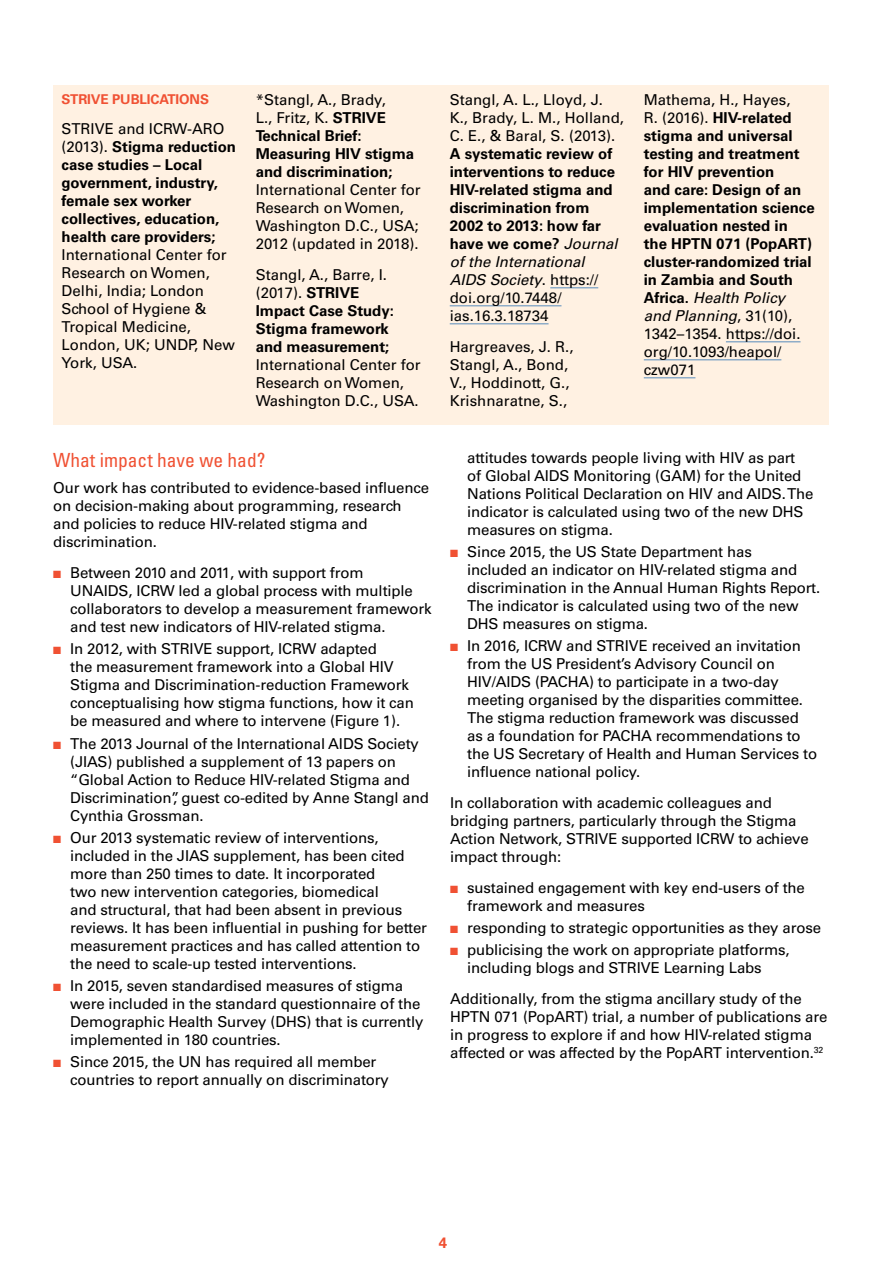
<style>
.page{position:relative;width:893px;height:1263px;background:#fff}
.page>*{position:absolute;margin:0;border:0;box-sizing:border-box;transform-origin:0 0}
.t1{font:condensed 19.5px "Univers";color:#f05133}
.t2{font:15px/18px "Univers";letter-spacing:-.01em;color:#000}
.t3{font:700 15px/18px "Univers";color:#000}
.t4{font:700 15px "Univers";color:#f05133}
.t5{font:700 13.5px "Univers";letter-spacing:-.01em;color:#f05133}
.s1{font-weight:400}
.s2{color:#f05133}
.s3{font-weight:400;font-style:italic}
</style>
<div class="page">
<div style="left:53px;top:85px;width:775px;height:340px;background:#fff1e2"></div>
<hr style="left:550px;top:288px;width:48px;height:1px;background:#578bbc">
<hr style="left:450px;top:306px;width:111px;height:1px;background:#578bbc">
<hr style="left:450px;top:324px;width:99px;height:1px;background:#578bbc">
<hr style="left:726px;top:342px;width:74px;height:1px;background:#578bbc">
<hr style="left:644px;top:360px;width:137px;height:1px;background:#578bbc">
<hr style="left:644px;top:378px;width:51px;height:1px;background:#578bbc">
<p class="t5" style="left:62px;top:91px;width:147px">STRIVE publications</p>
<p class="t3" style="left:62px;top:120px;width:176px"><span class="s1">STRIVE and ICRW-ARO (2013).</span> Stigma reduction case studies – Local government, industry, female sex worker collectives, education, health care providers;</p>
<p class="t2" style="left:62px;top:246px;width:175px">International Center for<br>Research on Women,<br>Delhi, India; London<br>School of Hygiene &amp;<br>Tropical Medicine,<br>London, UK; UNDP, New<br>York, USA.</p>
<p class="t3" style="left:256px;top:91px;width:160px"><span class="s1">*Stangl, A., Brady,<br>L., Fritz, K.</span> STRIVE<br>Technical Brief:<br>Measuring HIV stigma and discrimination;</p>
<p class="t2" style="left:256px;top:181px;width:167px">International Center for<br>Research on Women,<br>Washington D.C., USA;<br>2012 (updated in 2018).</p>
<p class="t3" style="left:256px;top:265px;width:140px"><span class="s1">Stangl, A., Barre, I. (2017).</span> STRIVE<br>Impact Case Study:<br>Stigma framework and measurement;</p>
<p class="t2" style="left:256px;top:355px;width:167px">International Center for<br>Research on Women,<br>Washington D.C., USA.</p>
<h1 class="t1" style="left:53px;top:448px;width:214px">What impact have we had?</h1>
<p class="t2" style="left:53px;top:479px;width:377px">Our work has contributed to evidence-based influence on decision-making about programming, research and policies to reduce HIV-related stigma and discrimination.</p>
<p class="t2" style="left:70px;top:564px;width:363px;text-indent:-17px"><span class="s2">■</span> Between 2010 and 2011, with support from<br>UNAIDS, ICRW led a global process with multiple collaborators to develop a measurement framework and test new indicators of HIV-related stigma.</p>
<p class="t2" style="left:70px;top:640px;width:345px;text-indent:-17px"><span class="s2">■</span> In 2012, with STRIVE support, ICRW adapted<br>the measurement framework into a Global HIV Stigma and Discrimination-reduction Framework conceptualising how stigma functions, how it can be measured and where to intervene (Figure 1).</p>
<p class="t2" style="left:70px;top:734px;width:360px;text-indent:-17px"><span class="s2">■</span> The 2013 Journal of the International AIDS Society (JIAS) published a supplement of 13 papers on “Global Action to Reduce HIV-related Stigma and Discrimination”, guest co-edited by Anne Stangl and Cynthia Grossman.</p>
<p class="t2" style="left:70px;top:829px;width:358px;text-indent:-17px"><span class="s2">■</span> Our 2013 systematic review of interventions, included in the JIAS supplement, has been cited more than 250 times to date. It incorporated<br>two new intervention categories, biomedical<br>and structural, that had been absent in previous reviews. It has been influential in pushing for better measurement practices and has called attention to the need to scale-up tested interventions.</p>
<p class="t2" style="left:70px;top:977px;width:355px;text-indent:-17px"><span class="s2">■</span> In 2015, seven standardised measures of stigma were included in the standard questionnaire of the Demographic Health Survey (DHS) that is currently implemented in 180 countries.</p>
<p class="t2" style="left:70px;top:1053px;width:320px;text-indent:-17px"><span class="s2">■</span> Since 2015, the UN has required all member countries to report annually on discriminatory</p>
<p class="t2" style="left:450px;top:91px;width:176px">Stangl, A. L., Lloyd, J.<br>K., Brady, L. M., Holland,<br>C. E., &amp; Baral, S. (2013).</p>
<p class="t3" style="left:450px;top:145px;width:170px">A systematic review of interventions to reduce<br>HIV-related stigma and discrimination from<br>2002 to 2013: how far have we come? <span class="s3">Journal of the International<br>AIDS Society</span><span class="s1">. https:// doi.org/10.7448/ ias.16.3.18734</span></p>
<p class="t2" style="left:450px;top:337px;width:125px">Hargreaves, J. R.,<br>Stangl, A., Bond,<br>V., Hoddinott, G.,<br>Krishnaratne, S.,</p>
<p class="t3" style="left:644px;top:91px;width:172px"><span class="s1">Mathema, H., Hayes,<br>R. (2016).</span> HIV-related stigma and universal testing and treatment for HIV prevention<br>and care: Design of an implementation science evaluation nested in the HPTN 071 (PopART) cluster-randomized trial in Zambia and South<br>Africa. <span class="s3">Health Policy and Planning</span><span class="s1">, 31(10),<br>1342–1354. https://doi. org/10.1093/heapol/ czw071</span></p>
<p class="t2" style="left:467px;top:448px;width:348px">attitudes towards people living with HIV as part<br>of Global AIDS Monitoring (GAM) for the United Nations Political Declaration on HIV and AIDS. The indicator is calculated using two of the new DHS measures on stigma.</p>
<p class="t2" style="left:467px;top:543px;width:355px;text-indent:-17px"><span class="s2">■</span> Since 2015, the US State Department has<br>included an indicator on HIV-related stigma and discrimination in the Annual Human Rights Report.<br>The indicator is calculated using two of the new DHS measures on stigma.</p>
<p class="t2" style="left:467px;top:637px;width:351px;text-indent:-17px"><span class="s2">■</span> In 2016, ICRW and STRIVE received an invitation from the US President’s Advisory Council on HIV/AIDS (PACHA) to participate in a two-day meeting organised by the disparities committee.<br>The stigma reduction framework was discussed as a foundation for PACHA recommendations to the US Secretary of Health and Human Services to influence national policy.</p>
<p class="t2" style="left:450px;top:794px;width:360px">In collaboration with academic colleagues and bridging partners, particularly through the Stigma Action Network, STRIVE supported ICRW to achieve impact through:</p>
<p class="t2" style="left:467px;top:878px;width:339px;text-indent:-17px"><span class="s2">■</span> sustained engagement with key end-users of the framework and measures</p>
<p class="t2" style="left:450px;top:919px;width:372px"><span class="s2">■</span> responding to strategic opportunities as they arose</p>
<p class="t2" style="left:467px;top:941px;width:324px;text-indent:-17px"><span class="s2">■</span> publicising the work on appropriate platforms, including blogs and STRIVE Learning Labs</p>
<p class="t2" style="left:450px;top:990px;width:379px">Additionally, from the stigma ancillary study of the HPTN 071 (PopART) trial, a number of publications are in progress to explore if and how HIV-related stigma affected or was affected by the PopART intervention.<sup>32</sup></p>
<p class="t4" style="left:439px;top:1234px;width:10px">4</p>
</div>
